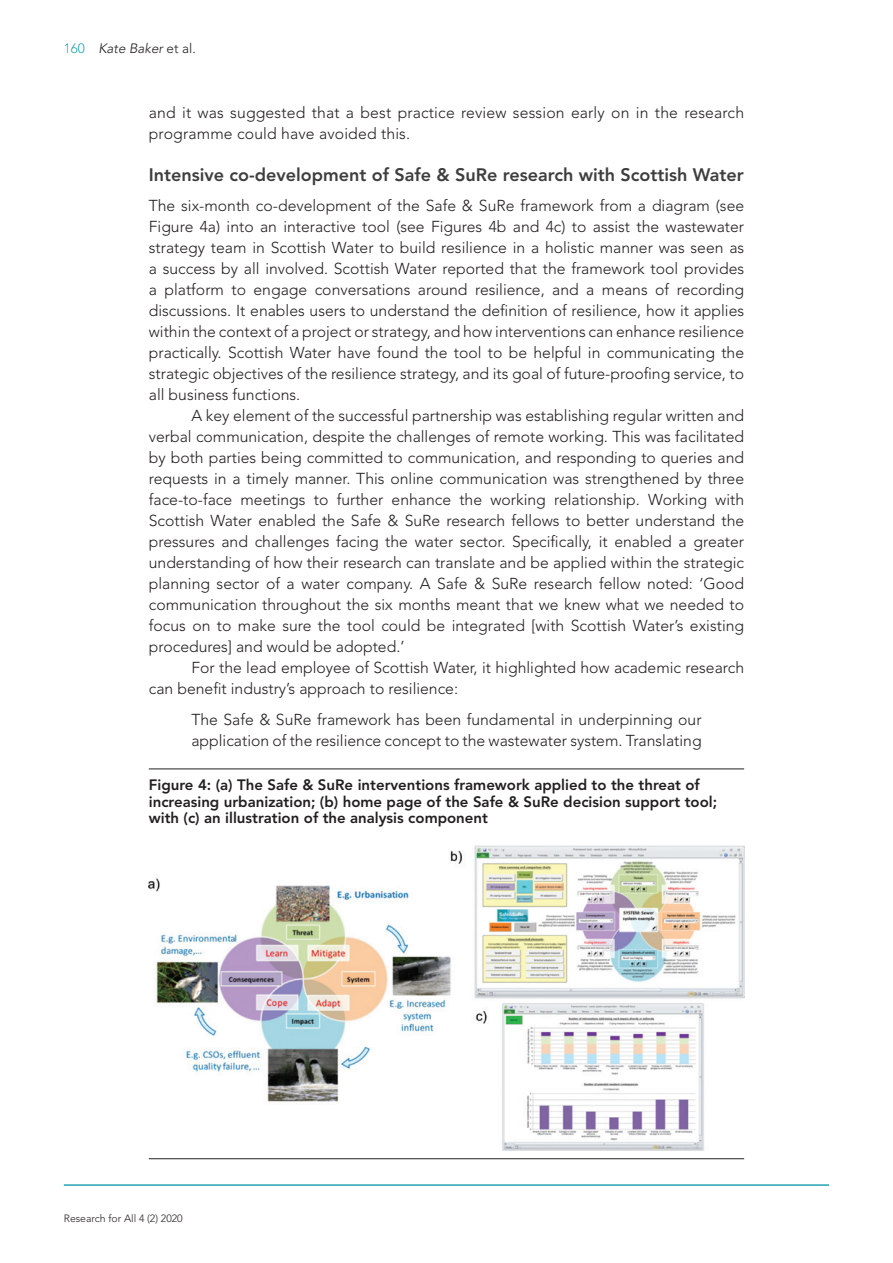
<style>
.page{position:relative;width:893px;height:1263px;background:#fff}
.page>*{position:absolute;margin:0;border:0;box-sizing:border-box;transform-origin:0 0}
.t1{font:800 18px "Avenir LT Std";color:#3e3e3f}
.t2{font:300 15.75px/21px "Avenir LT Std";color:#231f20}
.t3{font:800 15px/16.5px "Avenir LT Std";color:#231f20}
.t4{font:italic 300 13.5px "Avenir LT Std";color:#231f20}
.t5{font:300 10.5px "Avenir LT Std";color:#231f20}
.s1{font-style:normal;color:#23a2b0}
.s2{font-style:normal}
</style>
<div class="page">
<hr style="left:64px;top:1184px;width:765px;height:2px;background:#23a2b0">
<hr style="left:149px;top:768px;width:595px;height:1px;background:#231f20">
<hr style="left:149px;top:1158px;width:595px;height:1px;background:#231f20">
<img style="left:149px;top:846px;width:595px;height:304px">
<p class="t4" style="left:64px;top:40px;width:134px"><span class="s1">160</span> Kate Baker <span class="s2">et al.</span></p>
<p class="t2" style="left:149px;top:102px;width:597px">and it was suggested that a best practice review session early on in the research programme could have avoided this.</p>
<p class="t1" style="left:149px;top:165px;width:596px">Intensive co-development of Safe &amp; SuRe research with Scottish Water</p>
<p class="t2" style="left:149px;top:195px;width:597px;text-align:justify">The six-month co-development of the Safe &amp; SuRe framework from a diagram (see Figure 4a) into an interactive tool (see Figures 4b and 4c) to assist the wastewater strategy team in Scottish Water to build resilience in a holistic manner was seen as a success by all involved. Scottish Water reported that the framework tool provides a platform to engage conversations around resilience, and a means of recording discussions. It enables users to understand the definition of resilience, how it applies within the context of a project or strategy, and how interventions can enhance resilience practically. Scottish Water have found the tool to be helpful in communicating the strategic objectives of the resilience strategy, and its goal of future-proofing service, to all business functions.</p>
<p class="t2" style="left:149px;top:405px;width:597px;text-align:justify;text-indent:43px">A key element of the successful partnership was establishing regular written and verbal communication, despite the challenges of remote working. This was facilitated by both parties being committed to communication, and responding to queries and requests in a timely manner. This online communication was strengthened by three face-to-face meetings to further enhance the working relationship. Working with Scottish Water enabled the Safe &amp; SuRe research fellows to better understand the pressures and challenges facing the water sector. Specifically, it enabled a greater understanding of how their research can translate and be applied within the strategic planning sector of a water company. A Safe &amp; SuRe research fellow noted: ‘Good communication throughout the six months meant that we knew what we needed to focus on to make sure the tool could be integrated [with Scottish Water’s existing procedures] and would be adopted.’</p>
<p class="t2" style="left:149px;top:657px;width:597px;text-indent:43px">For the lead employee of Scottish Water, it highlighted how academic research can benefit industry’s approach to resilience:</p>
<p class="t2" style="left:191px;top:709px;width:512px">The Safe &amp; SuRe framework has been fundamental in underpinning our application of the resilience concept to the wastewater system. Translating</p>
<p class="t3" style="left:149px;top:777px;width:570px">Figure 4: (a) The Safe &amp; SuRe interventions framework applied to the threat of increasing urbanization; (b) home page of the Safe &amp; SuRe decision support tool; with (c) an illustration of the analysis component</p>
<p class="t5" style="left:64px;top:1212px;width:120px">Research for All 4 (2) 2020</p>
</div>
